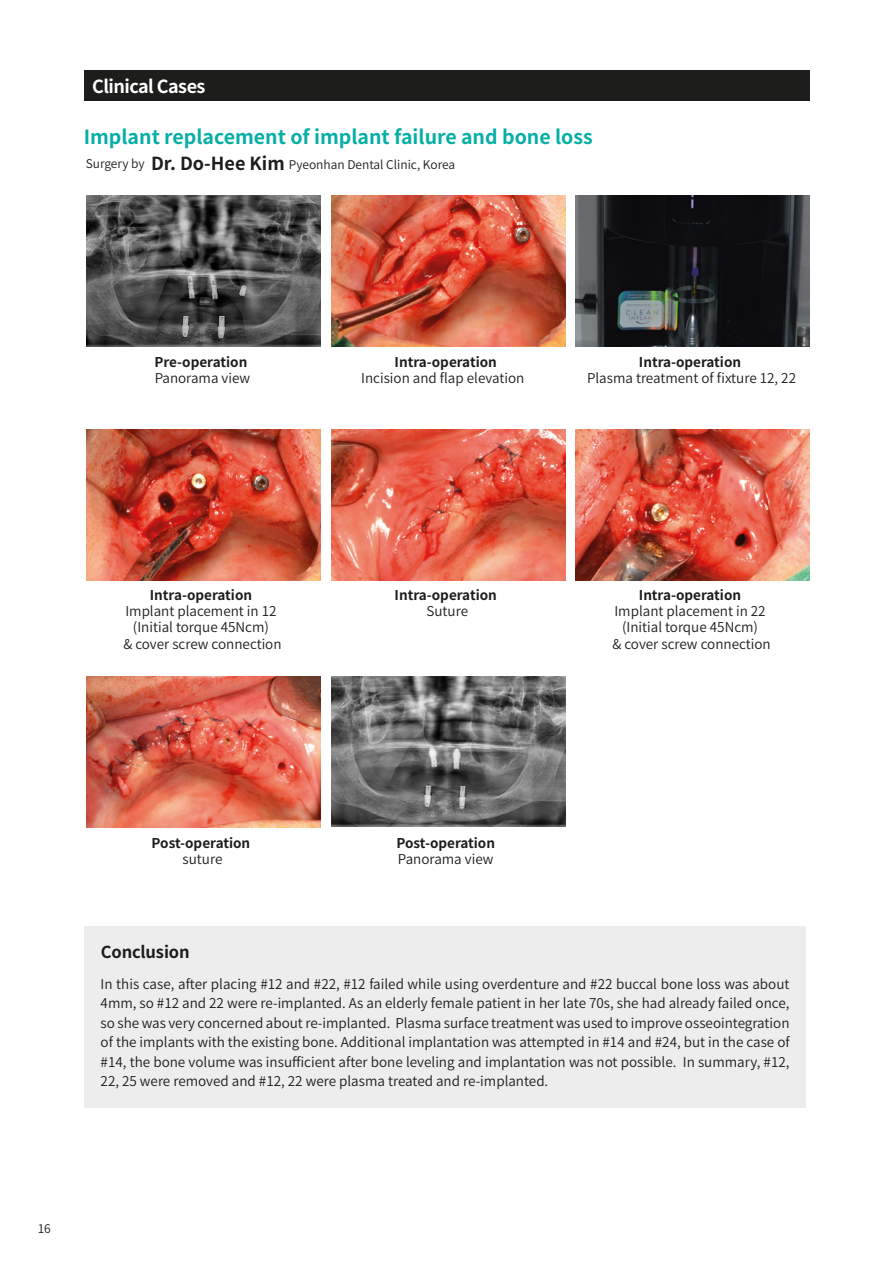
<style>
.page{position:relative;width:893px;height:1263px;background:#fff}
.page>*{position:absolute;margin:0;border:0;box-sizing:border-box;transform-origin:0 0}
.t1{font:700 19.5px "Noto Sans CJ Kkr";color:#05afa5}
.t2{font:700 18px "Noto Sans CJ Kkr";letter-spacing:-.03em;color:#fff}
.t3{font:700 18px "Noto Sans CJ Kkr";color:#1d1d1b}
.t4{font:700 16.5px "Noto Sans CJ Kkr";letter-spacing:-.01em;color:#1d1d1b}
.t5{font:600 13.5px/19.5px "Noto Sans CJ Kkr";color:#1d1d1b;text-align:center}
.t6{font:700 13.5px "Noto Sans CJ Kkr";color:#1d1d1b}
.t7{font:600 12px "Noto Sans CJ Kkr";color:#1d1d1b}
</style>
<div class="page">
<div style="left:84px;top:70px;width:725px;height:31px;background:#1d1d1b"></div>
<img style="left:87px;top:196px;width:234px;height:150px">
<img style="left:331px;top:196px;width:234px;height:151px">
<img style="left:331px;top:676px;width:234px;height:150px">
<img style="left:87px;top:430px;width:234px;height:151px">
<img style="left:331px;top:430px;width:234px;height:151px">
<img style="left:576px;top:196px;width:234px;height:151px">
<img style="left:576px;top:430px;width:234px;height:151px">
<img style="left:87px;top:676px;width:234px;height:151px">
<div style="left:84px;top:926px;width:721px;height:182px;background:#ededed"></div>
<h2 class="t2" style="left:92px;top:76px;width:115px">Clinical Cases</h2>
<h1 class="t1" style="left:84px;top:125px;width:510px">Implant replacement of implant failure and bone loss</h1>
<p class="t7" style="left:86px;top:157px;width:61px">Surgery by</p>
<p class="t7" style="left:289px;top:158px;width:168px">Pyeonhan Dental Clinic, Korea</p>
<h2 class="t3" style="left:151px;top:153px;width:135px">Dr. Do-Hee Kim</h2>
<p class="t6" style="left:155px;top:354px;width:94px">Pre-operation</p>
<p class="t5" style="left:155px;top:368px;width:97px">Panorama view</p>
<p class="t6" style="left:395px;top:354px;width:104px">Intra-operation</p>
<p class="t5" style="left:361px;top:368px;width:165px">Incision and flap elevation</p>
<p class="t6" style="left:639px;top:354px;width:104px">Intra-operation</p>
<p class="t5" style="left:587px;top:368px;width:211px">Plasma treatment of fixture 12, 22</p>
<p class="t6" style="left:150px;top:587px;width:104px">Intra-operation</p>
<p class="t5" style="left:123px;top:603px;width:160px;line-height:16.2px">Implant placement in 12 (Initial torque 45Ncm)<br>&amp; cover screw connection</p>
<p class="t6" style="left:395px;top:587px;width:104px">Intra-operation</p>
<p class="t5" style="left:426px;top:602px;width:43px">Suture</p>
<p class="t6" style="left:639px;top:587px;width:104px">Intra-operation</p>
<p class="t5" style="left:612px;top:603px;width:160px;line-height:16.2px">Implant placement in 22 (Initial torque 45Ncm)<br>&amp; cover screw connection</p>
<p class="t6" style="left:152px;top:835px;width:100px">Post-operation</p>
<p class="t5" style="left:183px;top:850px;width:41px">suture</p>
<p class="t6" style="left:396px;top:835px;width:100px">Post-operation</p>
<p class="t5" style="left:398px;top:850px;width:97px">Panorama view</p>
<p class="t4" style="left:101px;top:942px;width:90px">Conclusion</p>
<p class="t5" style="left:101px;top:974px;width:691px;text-align:justify">In this case, after placing #12 and #22, #12 failed while using overdenture and #22 buccal bone loss was about 4mm, so #12 and 22 were re-implanted. As an elderly female patient in her late 70s, she had already failed once, so she was very concerned about re-implanted. Plasma surface treatment was used to improve osseointegration of the implants with the existing bone. Additional implantation was attempted in #14 and #24, but in the case of #14, the bone volume was insufficient after bone leveling and implantation was not possible. In summary, #12, 22, 25 were removed and #12, 22 were plasma treated and re-implanted.</p>
<p class="t7" style="left:38px;top:1221px;width:15px">16</p>
</div>
